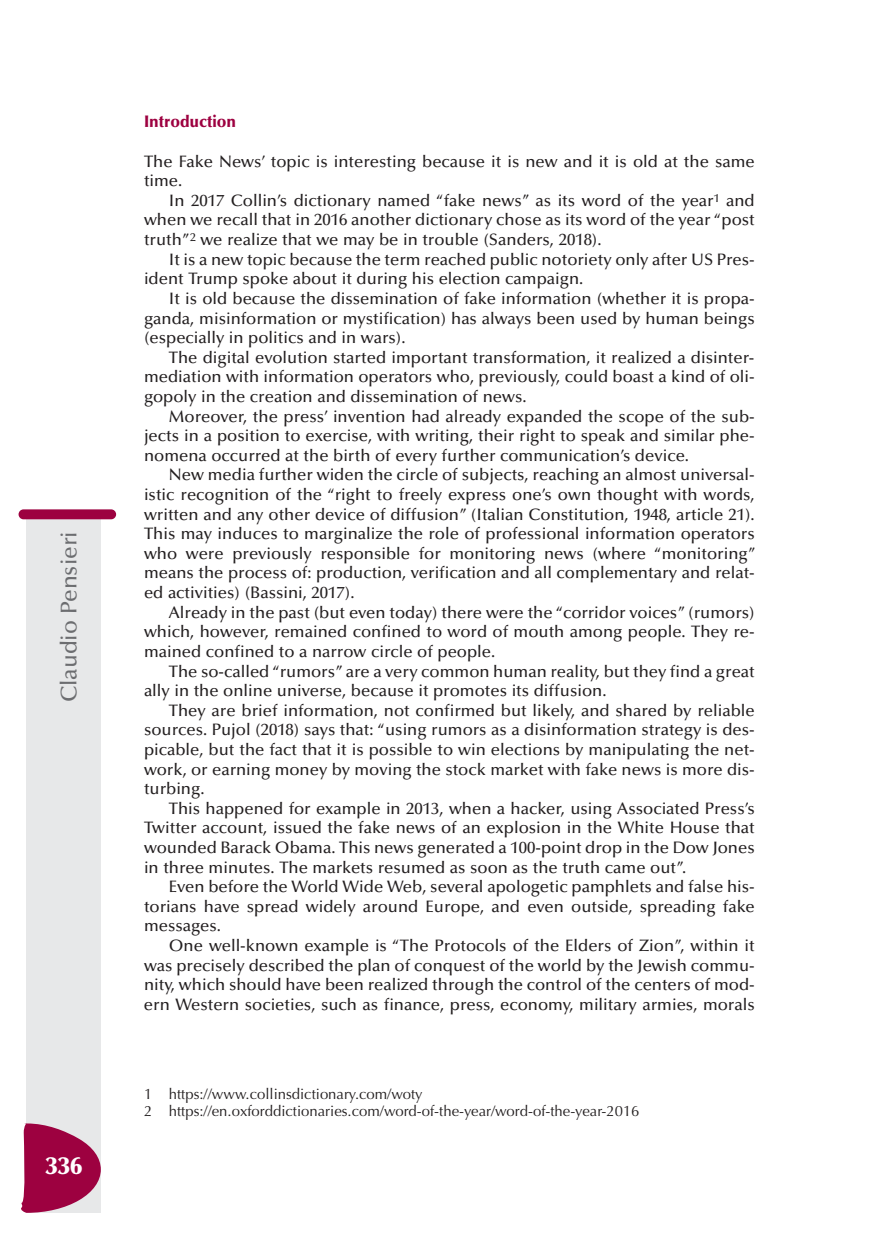
<style>
.page{position:relative;width:869px;height:1241px;background:#fff}
.page>*{position:absolute;margin:0;border:0;box-sizing:border-box;transform-origin:0 0}
.t1{font:900 24.5px "Optima";color:#fff}
.t2{font:500 22.75px "Optima";color:#6c6d70}
.t3{font:500 16.62px/19.6px "Optima";color:#231f20;text-align:justify}
.t4{font:900 16.62px "Optima";color:#9d0140;scale:.95 1}
.t5{font:14.88px/16.8px "Optima";color:#231f20}
</style>
<div class="page">
<div style="left:27px;top:517px;width:74px;height:695px;background:#e7e8e9"></div>
<div style="left:19px;top:509px;width:97px;height:10px;background:#9d0140;border-radius:5px"></div>
<svg style="left:21px;top:1122px;width:80px;height:90px"></svg>
<h2 class="t2" style="left:60px;top:702px;width:173px;rotate:-90deg">Claudio Pensieri</h2>
<h1 class="t1" style="left:45px;top:1155px;width:38px">336</h1>
<p class="t4" style="left:144px;top:114px;width:98px">Introduction</p>
<p class="t3" style="left:144px;top:153px;width:612px">The Fake News’ topic is interesting because it is new and it is old at the same time.</p>
<p class="t3" style="left:144px;top:192px;width:612px;text-indent:25px">In 2017 Collin’s dictionary named “fake news” as its word of the year<sup>1</sup> and when we recall that in 2016 another dictionary chose as its word of the year “post truth”<sup>2</sup> we realize that we may be in trouble (Sanders, 2018).</p>
<p class="t3" style="left:144px;top:251px;width:612px;text-indent:25px">It is a new topic because the term reached public notoriety only after US Pres&shy;ident Trump spoke about it during his election campaign.</p>
<p class="t3" style="left:144px;top:290px;width:612px;text-indent:25px">It is old because the dissemination of fake information (whether it is propa&shy;ganda, misinformation or mystification) has always been used by human beings (especially in politics and in wars).</p>
<p class="t3" style="left:144px;top:349px;width:612px;text-indent:25px">The digital evolution started important transformation, it realized a disinter&shy;mediation with information operators who, previously, could boast a kind of oli&shy;gopoly in the creation and dissemination of news.</p>
<p class="t3" style="left:144px;top:408px;width:612px;text-indent:25px">Moreover, the press’ invention had already expanded the scope of the sub&shy;jects in a position to exercise, with writing, their right to speak and similar phe&shy;nomena occurred at the birth of every further communication’s device.</p>
<p class="t3" style="left:144px;top:466px;width:613px;text-indent:25px">New media further widen the circle of subjects, reaching an almost universal&shy;istic recognition of the “right to freely express one’s own thought with words, written and any other device of diffusion” (Italian Constitution, 1948, article 21).<br>This may induces to marginalize the role of professional information operators who were previously responsible for monitoring news (where “monitoring” means the process of: production, verification and all complementary and relat&shy;ed activities) (Bassini, 2017).</p>
<p class="t3" style="left:144px;top:604px;width:612px;text-indent:25px">Already in the past (but even today) there were the “corridor voices” (rumors) which, however, remained confined to word of mouth among people. They re&shy;mained confined to a narrow circle of people.</p>
<p class="t3" style="left:144px;top:662px;width:612px;text-indent:25px">The so-called“rumors” are a very common human reality, but they find a great ally in the online universe, because it promotes its diffusion.</p>
<p class="t3" style="left:144px;top:702px;width:612px;text-indent:25px">They are brief information, not confirmed but likely, and shared by reliable sources. Pujol (2018) says that: “using rumors as a disinformation strategy is des&shy;picable, but the fact that it is possible to win elections by manipulating the net&shy;work, or earning money by moving the stock market with fake news is more dis&shy;turbing.</p>
<p class="t3" style="left:144px;top:800px;width:612px;text-indent:25px">This happened for example in 2013, when a hacker, using Associated Press’s Twitter account, issued the fake news of an explosion in the White House that wounded Barack Obama. This news generated a 100-point drop in the Dow Jones in three minutes. The markets resumed as soon as the truth came out”.</p>
<p class="t3" style="left:144px;top:878px;width:612px;text-indent:25px">Even before the World Wide Web, several apologetic pamphlets and false his&shy;torians have spread widely around Europe, and even outside, spreading fake messages.</p>
<p class="t3" style="left:144px;top:937px;width:612px;text-indent:25px">One well-known example is “The Protocols of the Elders of Zion”, within it was precisely described the plan of conquest of the world by the Jewish commu&shy;nity, which should have been realized through the control of the centers of mod&shy;ern Western societies, such as finance, press, economy, military armies, morals</p>
<p class="t5" style="left:144px;top:1085px;width:497px">1 https://www.collinsdictionary.com/woty<br>2 https://en.oxforddictionaries.com/word-of-the-year/word-of-the-year-2016</p>
</div>
